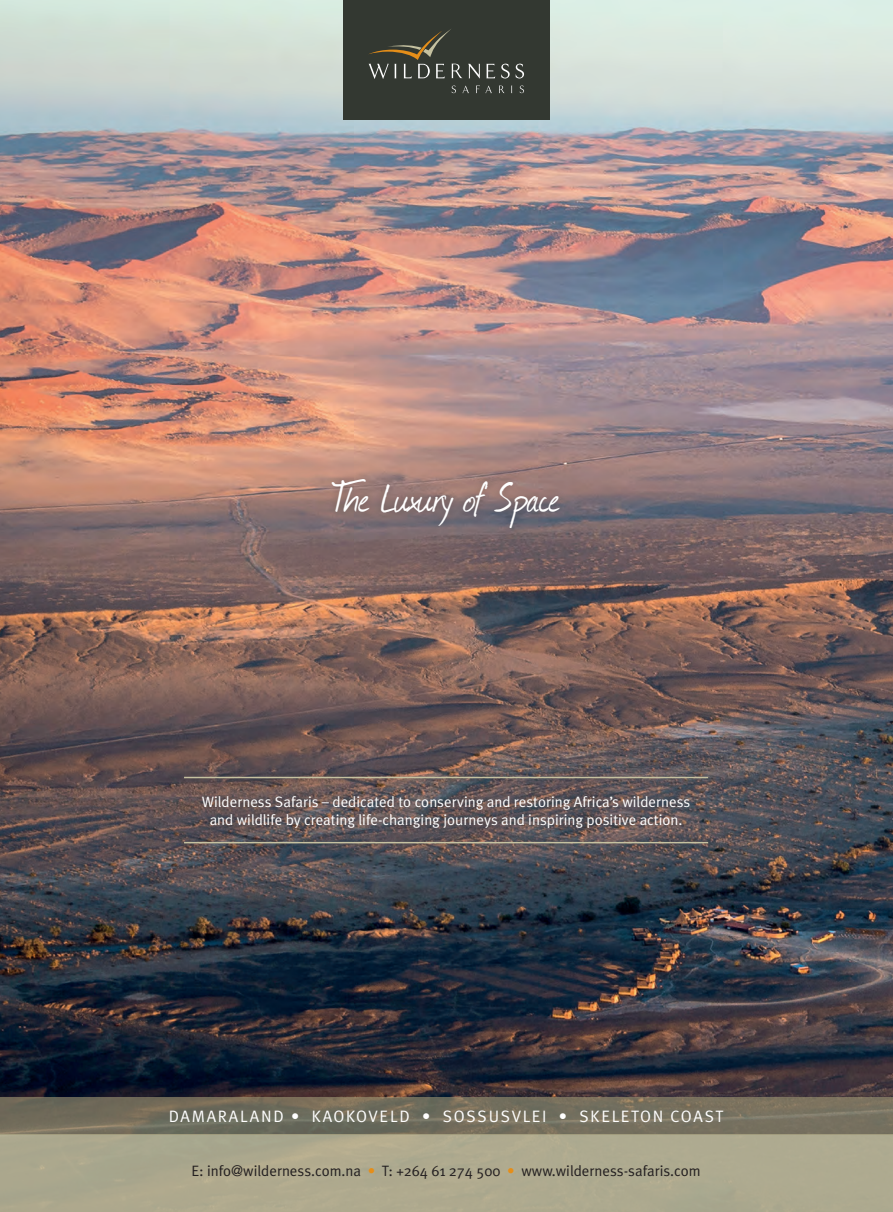
<style>
.page{position:relative;width:893px;height:1212px;background:#fff}
.page>*{position:absolute;margin:0;border:0;box-sizing:border-box;transform-origin:0 0}
.t1{font:47.7px "Journal";color:#fff}
.t2{font:16.5px "Meta Plus Normal";letter-spacing:.1em;color:#fff}
.t3{font:15px/18px "Meta Plus Normal";color:#fff;text-align:center}
.t4{font:15px "Meta Plus Normal";color:#231f20}
.s1{color:#e58e19}
</style>
<div class="page">
<img style="left:0;top:0;width:893px;height:1097px">
<div style="left:0;top:1135px;width:893px;height:77px;background:#aea98f"></div>
<svg style="left:0;top:1097px;width:893px;height:38px;background:#756f5e"></svg>
<div style="left:325px;top:471px;width:242px;height:64px;background:#231f20;opacity:.31"></div>
<div style="left:195px;top:789px;width:502px;height:46px;background:#231f20;opacity:.31"></div>
<div style="left:177px;top:768px;width:538px;height:18px;background:#231f20;opacity:.31"></div>
<hr style="left:184px;top:777px;width:524px;height:1px;background:#c5c1a0">
<div style="left:177px;top:834px;width:538px;height:17px;background:#231f20;opacity:.31"></div>
<hr style="left:184px;top:842px;width:524px;height:1px;background:#c5c1a0">
<div style="left:343px;top:0;width:206px;height:119px;background:#333831"></div>
<svg style="left:368px;top:29px;width:156px;height:50px"></svg>
<svg style="left:452px;top:85px;width:72px;height:8px"></svg>
<p class="t1" style="left:332px;top:465px;width:229px">The Luxury of Space</p>
<p class="t3" style="left:202px;top:793px;width:490px">Wilderness Safaris – dedicated to conserving and restoring Africa’s wilderness and wildlife by creating life-changing journeys and inspiring positive action.</p>
<p class="t2" style="left:169px;top:1107px;width:557px">DAMARALAND • KAOKOVELD • SOSSUSVLEI • SKELETON COAST</p>
<p class="t4" style="left:192px;top:1162px;width:511px">E: info@wilderness.com.na <span class="s1">•</span> T: +264 61 274 500 <span class="s1">•</span> www.wilderness-safaris.com</p>
</div>
